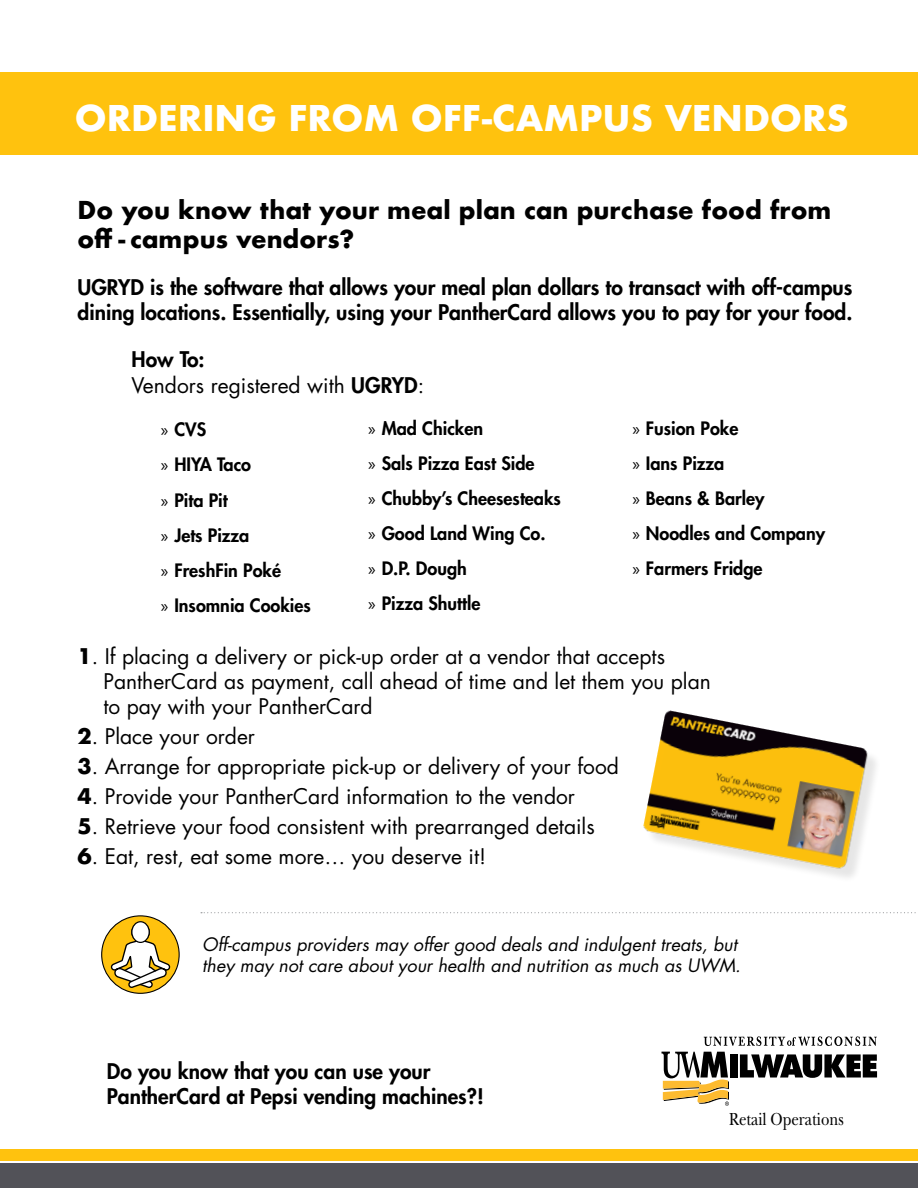
<style>
.page{position:relative;width:918px;height:1188px;background:#fff}
.page>*{position:absolute;margin:0;border:0;box-sizing:border-box;transform-origin:0 0}
.t1{font:700 34.5px "Futura";color:#fff}
.t2{font:700 24px/28.8px "Futura";color:#000}
.t3{font:21px/25.2px "Futura";color:#000}
.t4{font:800 21px/25.2px "Futura";color:#000}
.t5{font:18.3px "New Baskerville";color:#000;scale:.82 1}
.t6{font:800 18px/35.1px "Futura Std";color:#000}
.t7{font:italic 18px/21.6px "Futura Std";color:#000}
.s1{font-weight:800}
.s2{font-family:"Myriad Pro";font-weight:400}
.s3{font-weight:700}
</style>
<div class="page">
<hr style="left:0;top:0;width:918px;height:1px;background:#d4effc">
<div style="left:0;top:1164px;width:918px;height:24px;background:#525258"></div>
<svg style="left:662px;top:1052px;width:67px;height:54px"></svg>
<svg style="left:704px;top:1036px;width:173px;height:10px"></svg>
<div style="left:730px;top:1054px;width:8px;height:24px;background:#000"></div>
<svg style="left:740px;top:1054px;width:137px;height:24px"></svg>
<img style="left:643px;top:710px;width:231px;height:167px">
<div style="left:0;top:72px;width:918px;height:82px;background:#ffc20e"></div>
<div style="left:102px;top:916px;width:77px;height:77px;background:#ffc20e;border-radius:50%"></div>
<div style="left:101px;top:915px;width:79px;height:79px;border:1px solid #000;border-radius:50%"></div>
<div style="left:131px;top:921px;width:19px;height:22px;border:1px solid #000;border-radius:50%"></div>
<svg style="left:110px;top:922px;width:62px;height:67px"></svg>
<svg style="left:201px;top:912px;width:715px;height:1px"></svg>
<div style="left:0;top:1149px;width:918px;height:12px;background:#ffc20e"></div>
<h1 class="t1" style="left:75px;top:93px;width:776px">ORDERING FROM OFF-CAMPUS VENDORS</h1>
<p class="t2" style="left:78px;top:196px;width:755px">Do you know that your meal plan can purchase food from off - campus vendors?</p>
<p class="t4" style="left:78px;top:274px;width:776px">UGRYD is the software that allows your meal plan dollars to transact with off-campus dining locations. Essentially, using your PantherCard allows you to pay for your food.</p>
<p class="t3" style="left:132px;top:346px;width:294px"><span class="s1">How To:<br></span>Vendors registered with <span class="s1">UGRYD</span>:</p>
<p class="t6" style="left:161px;top:412px;width:152px"><span class="s2">»</span> CVS<br><span class="s2">»</span> HIYA Taco<br><span class="s2">»</span> Pita Pit<br><span class="s2">»</span> Jets Pizza<br><span class="s2">»</span> FreshFin Poké<br><span class="s2">»</span> Insomnia Cookies</p>
<p class="t6" style="left:368px;top:411px;width:194px"><span class="s2">»</span> Mad Chicken<br><span class="s2">»</span> Sals Pizza East Side<br><span class="s2">»</span> Chubby’s Cheesesteaks <span class="s2">»</span> Good Land Wing Co.<br><span class="s2">»</span> D.P. Dough<br><span class="s2">»</span> Pizza Shuttle</p>
<p class="t6" style="left:632px;top:411px;width:194px"><span class="s2">»</span> Fusion Poke<br><span class="s2">»</span> Ians Pizza<br><span class="s2">»</span> Beans &amp; Barley<br><span class="s2">»</span> Noodles and Company <span class="s2">»</span> Farmers Fridge</p>
<p class="t3" style="left:103px;top:643px;width:609px;text-indent:-26px"><span class="s3">1</span>. If placing a delivery or pick-up order at a vendor that accepts<br>PantherCard as payment, call ahead of time and let them you plan to pay with your PantherCard</p>
<p class="t3" style="left:78px;top:724px;width:179px"><span class="s3">2</span>. Place your order</p>
<p class="t3" style="left:78px;top:754px;width:543px"><span class="s3">3</span>. Arrange for appropriate pick-up or delivery of your food</p>
<p class="t3" style="left:78px;top:784px;width:499px"><span class="s3">4</span>. Provide your PantherCard information to the vendor</p>
<p class="t3" style="left:78px;top:814px;width:519px"><span class="s3">5</span>. Retrieve your food consistent with prearranged details</p>
<p class="t3" style="left:78px;top:844px;width:410px"><span class="s3">6</span>. Eat, rest, eat some more… you deserve it!</p>
<p class="t7" style="left:202px;top:933px;width:540px">Off-campus providers may offer good deals and indulgent treats, but they may not care about your health and nutrition as much as UWM.</p>
<p class="t4" style="left:107px;top:1058px;width:379px">Do you know that you can use your<br>PantherCard at Pepsi vending machines?!</p>
<p class="t5" style="left:729px;top:1108px;width:141px">Retail Operations</p>
</div>
